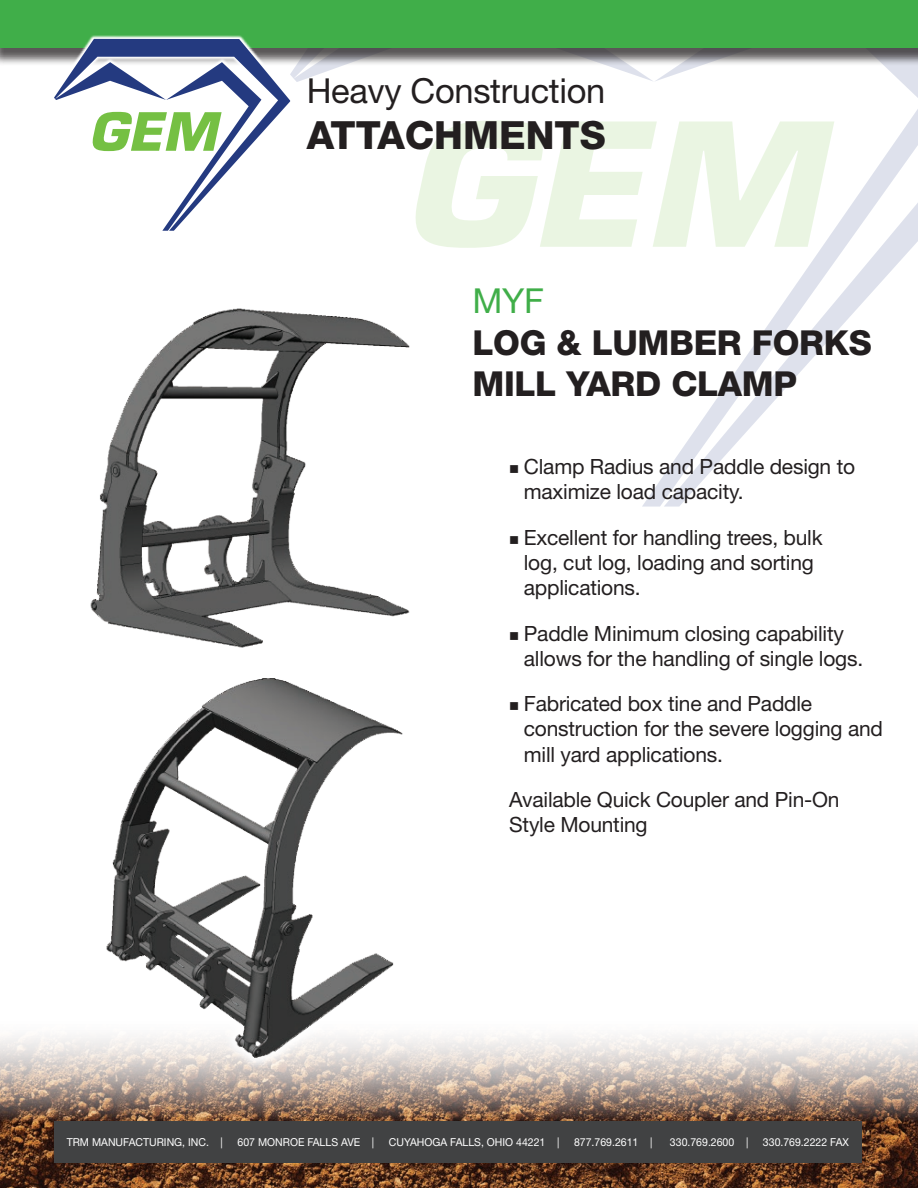
<style>
.page{position:relative;width:918px;height:1188px;background:#fff}
.page>*{position:absolute;margin:0;border:0;box-sizing:border-box;transform-origin:0 0}
.t1{font:800 38.85px "Helvetica Neue";color:#231f20}
.t2{font:800 34.5px "Helvetica Neue";letter-spacing:-.01em;color:#231f20}
.t3{font:34.5px "Helvetica Neue";letter-spacing:-.01em;color:#231f20}
.t4{font:34.5px "Helvetica Neue";color:#40ae49}
.t5{font:21px/25.2px "Helvetica Neue";letter-spacing:-.01em;color:#231f20}
.t6{font:10.95px "Helvetica Neue";color:#fff;scale:.96 1}
</style>
<div class="page">
<svg style="left:294px;top:67px;width:624px;height:440px"></svg>
<svg style="left:409px;top:120px;width:425px;height:128px"></svg>
<img style="left:0;top:1036px;width:918px;height:152px">
<div style="left:54px;top:1121px;width:808px;height:41px;background:#414243"></div>
<img style="left:89px;top:678px;width:329px;height:391px">
<img style="left:90px;top:286px;width:341px;height:362px">
<div style="left:0;top:0;width:918px;height:67px;background:#231f20;opacity:.75"></div>
<div style="left:0;top:0;width:918px;height:48px;background:#40ae49"></div>
<svg style="left:50px;top:35px;width:244px;height:67px"></svg>
<svg style="left:54px;top:39px;width:236px;height:192px"></svg>
<svg style="left:91px;top:112px;width:131px;height:39px"></svg>
<p class="t3" style="left:307px;top:70px;width:300px">Heavy Construction</p>
<p class="t1" style="left:307px;top:112px;width:301px">ATTACHMENTS</p>
<p class="t4" style="left:472px;top:281px;width:73px">MYF</p>
<p class="t2" style="left:472px;top:322px;width:401px">LOG &amp; LUMBER FORKS</p>
<p class="t2" style="left:472px;top:363px;width:326px">MILL YARD CLAMP</p>
<p class="t5" style="left:524px;top:454px;width:333px;text-indent:-15px">■ Clamp Radius and Paddle design to maximize load capacity.</p>
<p class="t5" style="left:524px;top:524px;width:300px;text-indent:-15px">■ Excellent for handling trees, bulk log, cut log, loading and sorting applications.</p>
<p class="t5" style="left:524px;top:620px;width:341px;text-indent:-15px">■ Paddle Minimum closing capability allows for the handling of single logs.</p>
<p class="t5" style="left:524px;top:691px;width:361px;text-indent:-15px">■ Fabricated box tine and Paddle construction for the severe logging and mill yard applications.</p>
<p class="t5" style="left:509px;top:787px;width:332px">Available Quick Coupler and Pin-On<br>Style Mounting</p>
<p class="t6" style="left:67px;top:1136px;width:164px">TRM MANUFACTURING, INC. |</p>
<p class="t6" style="left:238px;top:1136px;width:144px">607 MONROE FALLS AVE |</p>
<p class="t6" style="left:389px;top:1136px;width:179px">CUYAHOGA FALLS, OHIO 44221 |</p>
<p class="t6" style="left:574px;top:1136px;width:83px">877.769.2611 |</p>
<p class="t6" style="left:670px;top:1136px;width:83px">330.769.2600 |</p>
<p class="t6" style="left:763px;top:1136px;width:91px">330.769.2222 FAX</p>
</div>
